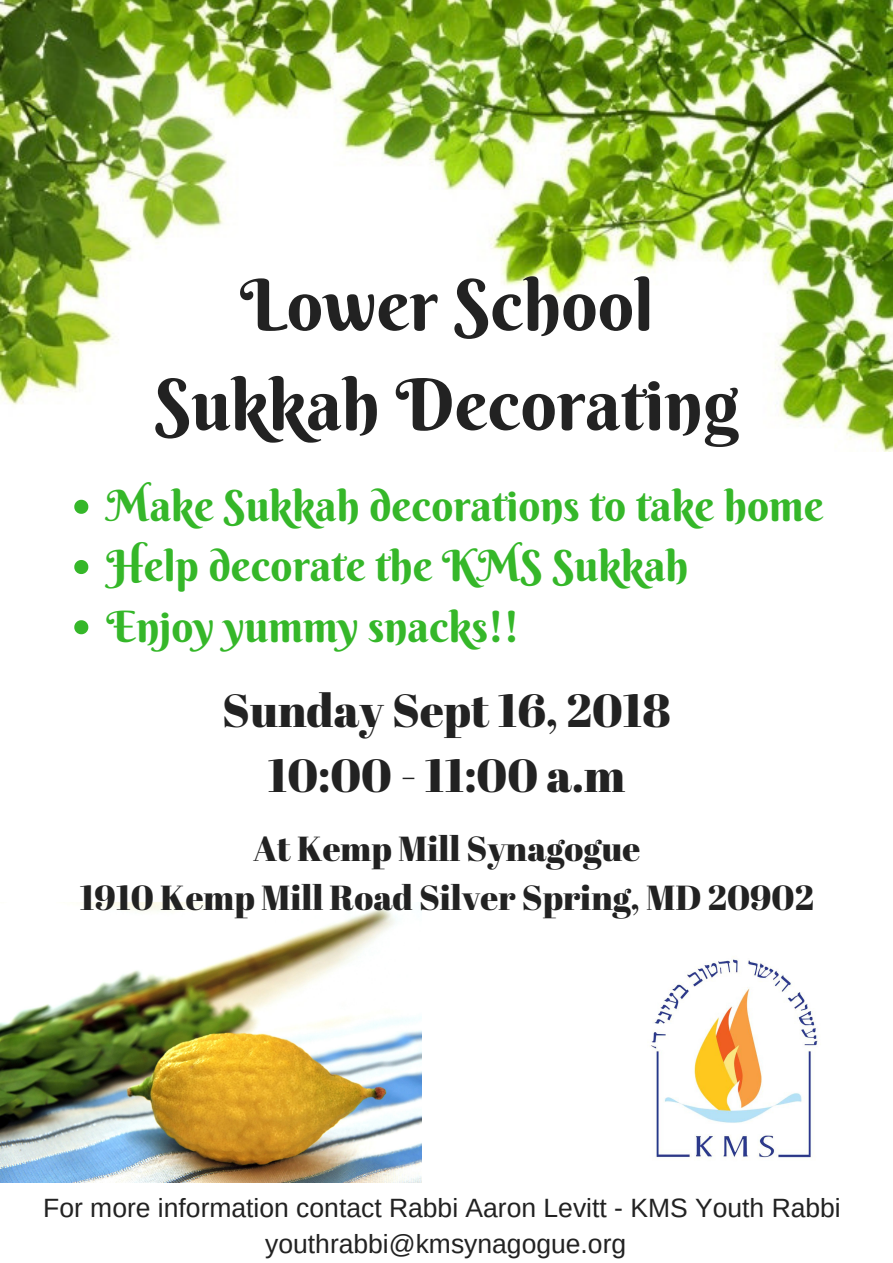
<style>
.page{position:relative;width:893px;height:1263px;background:#fff}
.page>*{position:absolute;margin:0;border:0;box-sizing:border-box;transform-origin:0 0}
.t1{font:71.18px/99.6px "Berkshire Swash";color:#222;text-align:center}
.t2{font:46.35px/64.7px "Abril Fatface";color:#222;text-align:center}
.t3{font:43.05px/60.2px "Berkshire Swash";color:#35b729}
.t4{font:34.72px/48.4px "Abril Fatface";color:#222;text-align:center}
.t5{font:26.47px/36.6px "Arimo";color:#222;text-align:center}
</style>
<div class="page">
<img style="left:0;top:0;width:893px;height:452px">
<img style="left:0;top:903px;width:421px;height:279px">
<img style="left:651px;top:959px;width:167px;height:200px">
<svg style="left:74px;top:500px;width:14px;height:14px"></svg>
<svg style="left:74px;top:560px;width:14px;height:14px"></svg>
<svg style="left:74px;top:620px;width:14px;height:14px"></svg>
<h1 class="t1" style="left:155px;top:255px;width:586px">Lower School<br>Sukkah Decorating</h1>
<h3 class="t3" style="left:107px;top:476px;width:718px">Make Sukkah decorations to take home<br>Help decorate the KMS Sukkah<br>Enjoy yummy snacks!!</h3>
<h2 class="t2" style="left:222px;top:677px;width:450px">Sunday Sept 16, 2018<br>10:00 - 11:00 a.m</h2>
<h3 class="t4" style="left:80px;top:823px;width:735px">At Kemp Mill Synagogue<br>1910 Kemp Mill Road Silver Spring, MD 20902</h3>
<p class="t5" style="left:43px;top:1189px;width:799px">For more information contact Rabbi Aaron Levitt - KMS Youth Rabbi youthrabbi@kmsynagogue.org</p>
</div>
